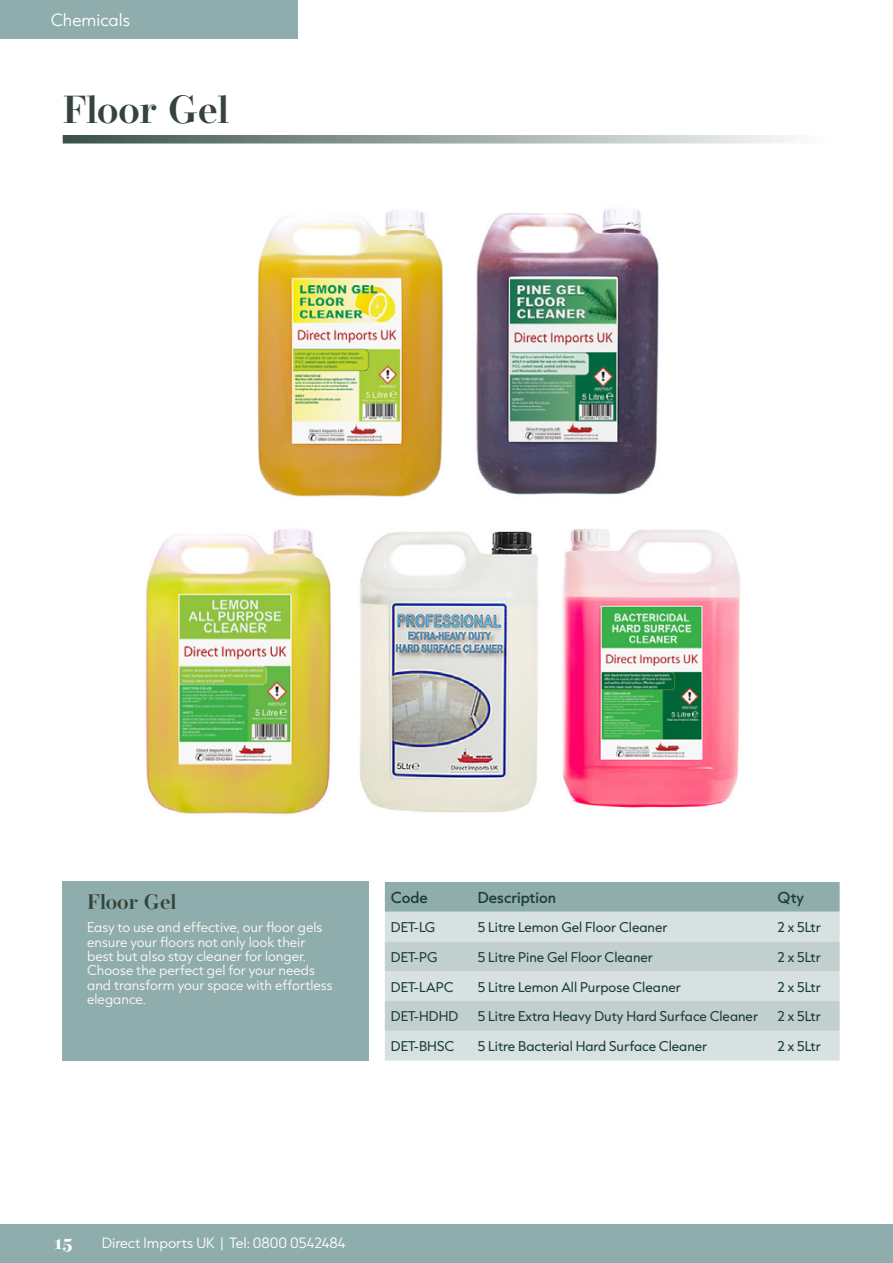
<style>
.page{position:relative;width:893px;height:1263px;background:#fff}
.page>*{position:absolute;margin:0;border:0;box-sizing:border-box;transform-origin:0 0}
.Toc_Sub{font:600 39px "Operetta 12";color:#34443a}
.t1{font:italic 600 27px "Myriad Pro";color:#fff}
.Toc_Sub-2{font:600 21px "Operetta 12";color:#34443a}
.t2{font:700 19.5px "Operetta 12";color:#fff}
.t3{font:300 15px "Capitana";color:#fff}
.Table_Header{font:500 13.5px "Capitana";color:#1b3e34}
.t4{font:300 12.6px "Capitana";color:#fff}
.Table_List_1{font:12px "Capitana";color:#1b3e34}
.t5{font:300 12px/14.4px "Capitana";color:#fefaf5}
</style>
<div class="page">
<div style="left:0;top:0;width:298px;height:39px;background:#8fadac"></div>
<div style="left:0;top:1224px;width:893px;height:39px;background:#8fadac"></div>
<svg style="left:63px;top:135px;width:730px;height:9px;background:#9ca9a4"></svg>
<div style="left:385px;top:882px;width:455px;height:30px;background:#8fadac"></div>
<div style="left:385px;top:912px;width:455px;height:148px;background:#d8e1e1"></div>
<svg style="left:385px;top:941px;width:455px;height:90px;background:#c9d5d5"></svg>
<img style="left:257px;top:209px;width:402px;height:288px">
<img style="left:145px;top:529px;width:595px;height:286px">
<div style="left:63px;top:881px;width:306px;height:179px;background:#8fadac"></div>
<p class="t3" style="left:51px;top:9px;width:81px">Chemicals</p>
<p class="Toc_Sub" style="left:63px;top:87px;width:168px">Floor Gel</p>
<p class="Toc_Sub-2" style="left:87px;top:890px;width:91px">Floor Gel</p>
<p class="t5" style="left:87px;top:920px;width:247px">Easy to use and effective, our floor gels ensure your floors not only look their best but also stay cleaner for longer.<br>Choose the perfect gel for your needs and transform your space with effortless elegance.</p>
<p class="Table_Header" style="left:391px;top:888px;width:38px">Code</p>
<p class="Table_Header" style="left:478px;top:888px;width:80px">Description</p>
<p class="Table_Header" style="left:778px;top:888px;width:28px">Qty</p>
<p class="Table_List_1" style="left:391px;top:918px;width:46px">DET-LG</p>
<p class="Table_List_1" style="left:478px;top:918px;width:191px">5 Litre Lemon Gel Floor Cleaner</p>
<p class="Table_List_1" style="left:778px;top:918px;width:45px">2 x 5Ltr</p>
<p class="Table_List_1" style="left:391px;top:948px;width:48px">DET-PG</p>
<p class="Table_List_1" style="left:478px;top:948px;width:177px">5 Litre Pine Gel Floor Cleaner</p>
<p class="Table_List_1" style="left:778px;top:948px;width:45px">2 x 5Ltr</p>
<p class="Table_List_1" style="left:391px;top:978px;width:64px">DET-LAPC</p>
<p class="Table_List_1" style="left:478px;top:978px;width:205px">5 Litre Lemon All Purpose Cleaner</p>
<p class="Table_List_1" style="left:778px;top:978px;width:45px">2 x 5Ltr</p>
<p class="Table_List_1" style="left:391px;top:1008px;width:69px">DET-HDHD</p>
<p class="Table_List_1" style="left:478px;top:1008px;width:282px">5 Litre Extra Heavy Duty Hard Surface Cleaner</p>
<p class="Table_List_1" style="left:778px;top:1008px;width:45px">2 x 5Ltr</p>
<p class="Table_List_1" style="left:391px;top:1037px;width:65px">DET-BHSC</p>
<p class="Table_List_1" style="left:478px;top:1037px;width:231px">5 Litre Bacterial Hard Surface Cleaner</p>
<p class="Table_List_1" style="left:778px;top:1037px;width:45px">2 x 5Ltr</p>
<h2 class="t1" style="left:45px;top:1224px;width:30px">15</h2>
<h3 class="t2" style="left:54px;top:1230px;width:20px">15</h3>
<p class="t4" style="left:102px;top:1233px;width:245px">Direct Imports UK | Tel: 0800 0542484</p>
</div>
